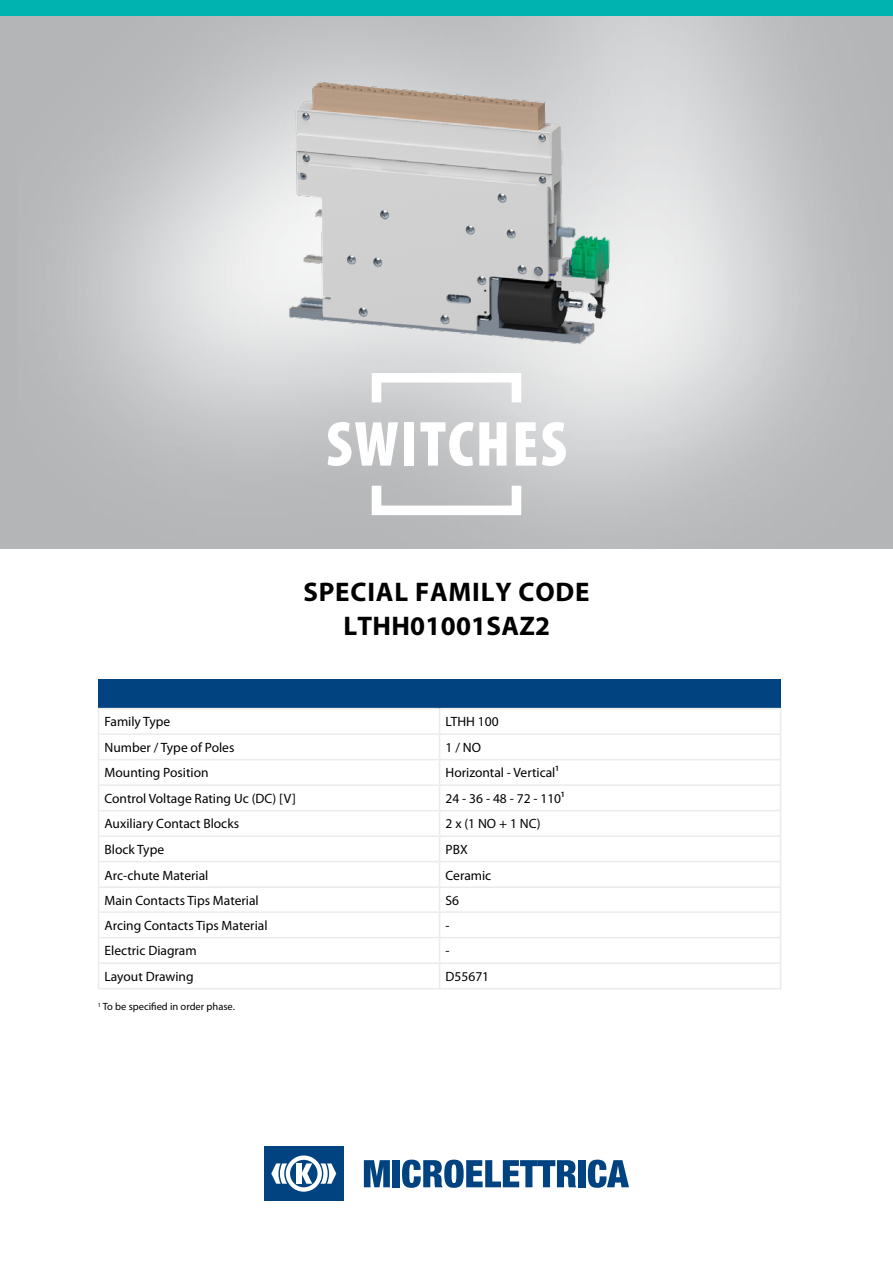
<style>
.page{position:relative;width:893px;height:1263px;background:#fff}
.page>*{position:absolute;margin:0;border:0;box-sizing:border-box;transform-origin:0 0}
.t1{font:900 condensed 64.2px "Myriad Pro";letter-spacing:.03em;color:#fff}
.t2{font:700 27px/34.2px "Myriad Pro";letter-spacing:.03em;color:#000;text-align:center}
.t3{font:13.5px "Myriad Pro";color:#000}
.t4{font:10.5px "Myriad Pro";color:#000}
</style>
<div class="page">
<img style="left:17px;top:15px;width:876px;height:534px">
<img style="left:150px;top:43px;width:592px;height:315px">
<div style="left:264px;top:1146px;width:80px;height:55px;background:#004380"></div>
<svg style="left:271px;top:1155px;width:65px;height:37px"></svg>
<svg style="left:364px;top:1160px;width:26px;height:27px"></svg>
<div style="left:393px;top:1160px;width:7px;height:27px;background:#004380"></div>
<svg style="left:402px;top:1159px;width:174px;height:29px"></svg>
<div style="left:578px;top:1160px;width:8px;height:27px;background:#004380"></div>
<svg style="left:588px;top:1159px;width:41px;height:29px"></svg>
<div style="left:372px;top:481px;width:149px;height:34px;border:10px solid #fff"></div>
<div style="left:372px;top:373px;width:149px;height:34px;border:10px solid #fff"></div>
<div style="left:0;top:0;width:893px;height:15px;background:#00b3b1"></div>
<div style="left:99px;top:680px;width:682px;height:29px;background:#004380"></div>
<hr style="left:98px;top:708px;width:342px;height:1px;background:#ebebeb">
<hr style="left:440px;top:708px;width:341px;height:1px;background:#ebebeb">
<hr style="left:98px;top:733px;width:342px;height:2px;background:#ebebeb">
<hr style="left:440px;top:733px;width:341px;height:2px;background:#ebebeb">
<hr style="left:98px;top:759px;width:342px;height:1px;background:#ebebeb">
<hr style="left:440px;top:759px;width:341px;height:1px;background:#ebebeb">
<hr style="left:98px;top:784px;width:342px;height:2px;background:#ebebeb">
<hr style="left:440px;top:784px;width:341px;height:2px;background:#ebebeb">
<hr style="left:98px;top:810px;width:342px;height:1px;background:#ebebeb">
<hr style="left:440px;top:810px;width:341px;height:1px;background:#ebebeb">
<hr style="left:98px;top:835px;width:342px;height:2px;background:#ebebeb">
<hr style="left:440px;top:835px;width:341px;height:2px;background:#ebebeb">
<hr style="left:98px;top:861px;width:342px;height:1px;background:#ebebeb">
<hr style="left:440px;top:861px;width:341px;height:1px;background:#ebebeb">
<hr style="left:98px;top:886px;width:342px;height:2px;background:#ebebeb">
<hr style="left:440px;top:886px;width:341px;height:2px;background:#ebebeb">
<hr style="left:98px;top:911px;width:342px;height:2px;background:#ebebeb">
<hr style="left:440px;top:911px;width:341px;height:2px;background:#ebebeb">
<hr style="left:98px;top:937px;width:342px;height:1px;background:#ebebeb">
<hr style="left:440px;top:937px;width:341px;height:1px;background:#ebebeb">
<hr style="left:98px;top:962px;width:342px;height:2px;background:#ebebeb">
<svg style="left:98px;top:709px;width:1px;height:279px"></svg>
<hr style="left:440px;top:962px;width:341px;height:2px;background:#ebebeb">
<svg style="left:439px;top:709px;width:1px;height:279px"></svg>
<svg style="left:780px;top:709px;width:1px;height:279px"></svg>
<hr style="left:98px;top:988px;width:342px;height:1px;background:#ebebeb">
<hr style="left:440px;top:988px;width:341px;height:1px;background:#ebebeb">
<h1 class="t1" style="left:326px;top:408px;width:242px">SWITCHES</h1>
<h2 class="t2" style="left:303px;top:575px;width:288px">SPECIAL FAMILY CODE<br>LTHH01001SAZ2</h2>
<p class="t3" style="left:105px;top:714px;width:67px">Family Type</p>
<p class="t3" style="left:446px;top:714px;width:55px">LTHH 100</p>
<p class="t3" style="left:105px;top:740px;width:131px">Number / Type of Poles</p>
<p class="t3" style="left:446px;top:740px;width:37px">1 / NO</p>
<p class="t3" style="left:105px;top:765px;width:106px">Mounting Position</p>
<p class="t3" style="left:446px;top:765px;width:115px">Horizontal - Vertical¹</p>
<p class="t3" style="left:105px;top:791px;width:193px">Control Voltage Rating Uc (DC) [V]</p>
<p class="t3" style="left:446px;top:791px;width:120px">24 - 36 - 48 - 72 - 110¹</p>
<p class="t3" style="left:105px;top:816px;width:136px">Auxiliary Contact Blocks</p>
<p class="t3" style="left:446px;top:816px;width:97px">2 x (1 NO + 1 NC)</p>
<p class="t3" style="left:105px;top:842px;width:61px">Block Type</p>
<p class="t3" style="left:446px;top:842px;width:24px">PBX</p>
<p class="t3" style="left:105px;top:868px;width:105px">Arc-chute Material</p>
<p class="t3" style="left:446px;top:868px;width:47px">Ceramic</p>
<p class="t3" style="left:105px;top:893px;width:156px">Main Contacts Tips Material</p>
<p class="t3" style="left:446px;top:893px;width:15px">S6</p>
<p class="t3" style="left:105px;top:918px;width:164px">Arcing Contacts Tips Material</p>
<p class="t3" style="left:446px;top:918px;width:6px">-</p>
<p class="t3" style="left:105px;top:943px;width:94px">Electric Diagram</p>
<p class="t3" style="left:446px;top:943px;width:6px">-</p>
<p class="t3" style="left:105px;top:969px;width:91px">Layout Drawing</p>
<p class="t4" style="left:98px;top:1001px;width:139px"><sup>1</sup> To be specified in order phase.</p>
<p class="t3" style="left:446px;top:969px;width:45px">D55671</p>
</div>
